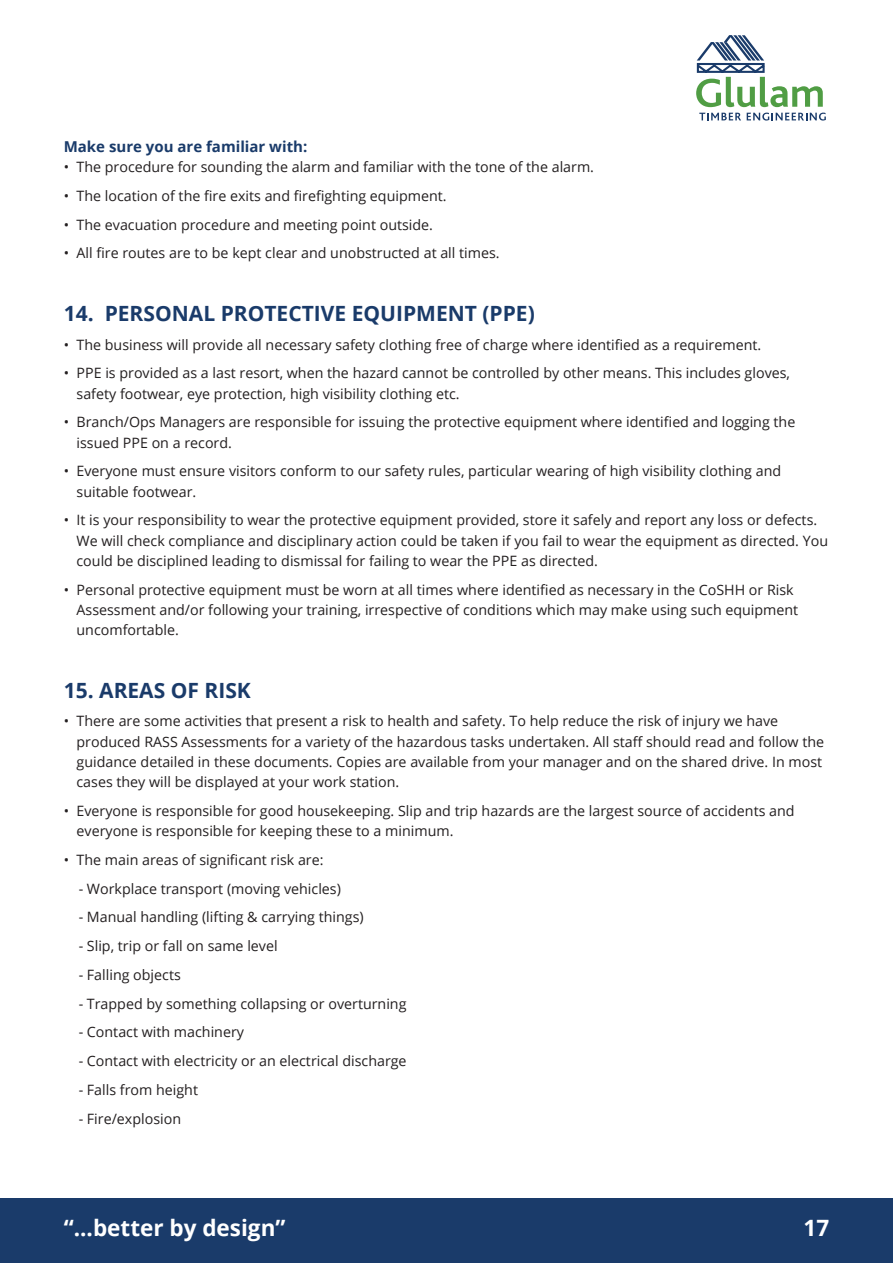
<style>
.page{position:relative;width:893px;height:1263px;background:#fff}
.page>*{position:absolute;margin:0;border:0;box-sizing:border-box;transform-origin:0 0}
.t1{font:700 22.5px "Open Sans";color:#fff}
._1__Header_Caps{font:700 21px "Open Sans";color:#1a3b6a}
._2__Second_Header{font:700 15px "Open Sans";color:#1a3b6a}
._3__Main_Text{font:14.25px/20.2px "Open Sans";color:#231f20}
</style>
<div class="page">
<div style="left:0;top:1198px;width:893px;height:65px;background:#1a3b6a"></div>
<svg style="left:696px;top:35px;width:127px;height:72px"></svg>
<svg style="left:699px;top:113px;width:42px;height:7px"></svg>
<svg style="left:747px;top:113px;width:79px;height:8px"></svg>
<p class="_2__Second_Header" style="left:64px;top:136px;width:245px">Make sure you are familiar with:</p>
<p class="_3__Main_Text" style="left:64px;top:156px;width:532px">• The procedure for sounding the alarm and familiar with the tone of the alarm.</p>
<p class="_3__Main_Text" style="left:64px;top:185px;width:384px">• The location of the fire exits and firefighting equipment.</p>
<p class="_3__Main_Text" style="left:64px;top:214px;width:371px">• The evacuation procedure and meeting point outside.</p>
<p class="_3__Main_Text" style="left:64px;top:243px;width:437px">• All fire routes are to be kept clear and unobstructed at all times.</p>
<p class="_1__Header_Caps" style="left:64px;top:298px;width:473px">14. PERSONAL PROTECTIVE EQUIPMENT (PPE)</p>
<p class="_3__Main_Text" style="left:64px;top:334px;width:699px">• The business will provide all necessary safety clothing free of charge where identified as a requirement.</p>
<p class="_3__Main_Text" style="left:77px;top:363px;width:715px;text-indent:-13px">• PPE is provided as a last resort, when the hazard cannot be controlled by other means. This includes gloves, safety footwear, eye protection, high visibility clothing etc.</p>
<p class="_3__Main_Text" style="left:77px;top:412px;width:720px;text-indent:-13px">• Branch/Ops Managers are responsible for issuing the protective equipment where identified and logging the issued PPE on a record.</p>
<p class="_3__Main_Text" style="left:77px;top:461px;width:706px;text-indent:-13px">• Everyone must ensure visitors conform to our safety rules, particular wearing of high visibility clothing and suitable footwear.</p>
<p class="_3__Main_Text" style="left:77px;top:510px;width:753px;text-indent:-13px">• It is your responsibility to wear the protective equipment provided, store it safely and report any loss or defects.<br>We will check compliance and disciplinary action could be taken if you fail to wear the equipment as directed. You could be disciplined leading to dismissal for failing to wear the PPE as directed.</p>
<p class="_3__Main_Text" style="left:77px;top:579px;width:723px;text-indent:-13px">• Personal protective equipment must be worn at all times where identified as necessary in the CoSHH or Risk<br>Assessment and/or following your training, irrespective of conditions which may make using such equipment uncomfortable.</p>
<p class="_1__Header_Caps" style="left:64px;top:675px;width:189px">15. AREAS OF RISK</p>
<p class="_3__Main_Text" style="left:77px;top:711px;width:749px;text-indent:-13px">• There are some activities that present a risk to health and safety. To help reduce the risk of injury we have produced RASS Assessments for a variety of the hazardous tasks undertaken. All staff should read and follow the guidance detailed in these documents. Copies are available from your manager and on the shared drive. In most cases they will be displayed at your work station.</p>
<p class="_3__Main_Text" style="left:77px;top:800px;width:720px;text-indent:-13px">• Everyone is responsible for good housekeeping. Slip and trip hazards are the largest source of accidents and everyone is responsible for keeping these to a minimum.</p>
<p class="_3__Main_Text" style="left:64px;top:849px;width:261px">• The main areas of significant risk are:</p>
<p class="_3__Main_Text" style="left:79px;top:878px;width:264px">- Workplace transport (moving vehicles)</p>
<p class="_3__Main_Text" style="left:79px;top:907px;width:287px">- Manual handling (lifting &amp; carrying things)</p>
<p class="_3__Main_Text" style="left:79px;top:935px;width:200px">- Slip, trip or fall on same level</p>
<p class="_3__Main_Text" style="left:79px;top:964px;width:104px">- Falling objects</p>
<p class="_3__Main_Text" style="left:79px;top:993px;width:329px">- Trapped by something collapsing or overturning</p>
<p class="_3__Main_Text" style="left:79px;top:1022px;width:167px">- Contact with machinery</p>
<p class="_3__Main_Text" style="left:79px;top:1050px;width:329px">- Contact with electricity or an electrical discharge</p>
<p class="_3__Main_Text" style="left:79px;top:1079px;width:121px">- Falls from height</p>
<p class="_3__Main_Text" style="left:79px;top:1108px;width:104px">- Fire/explosion</p>
<h1 class="t1" style="left:64px;top:1212px;width:223px">“...better by design”</h1>
<h1 class="t1" style="left:803px;top:1212px;width:27px">17</h1>
</div>
